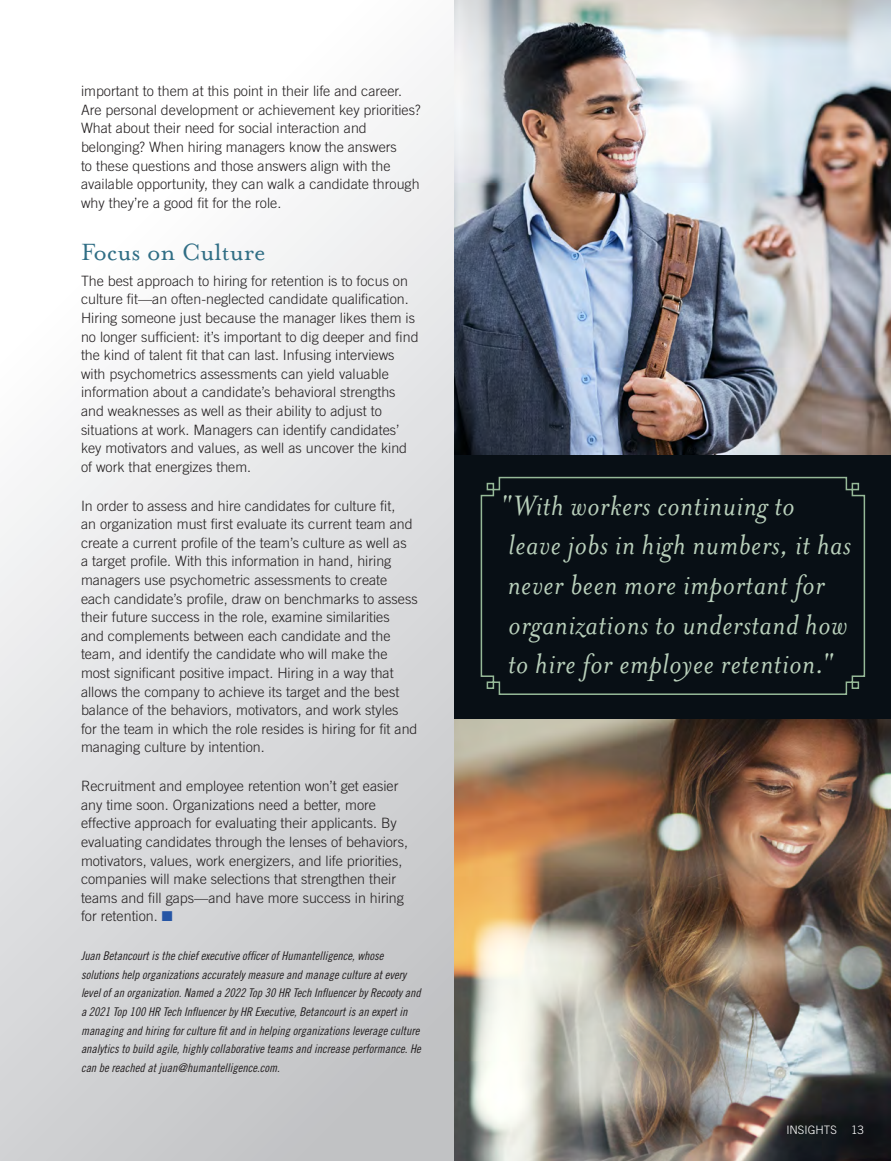
<style>
.page{position:relative;width:891px;height:1161px;background:#fff}
.page>*{position:absolute;margin:0;border:0;box-sizing:border-box;transform-origin:0 0}
.t1{font:italic 32.25px/39.6px "Mrs Eaves OT";letter-spacing:.02em;color:#b9d0bb}
.t2{font:27px "Mrs Eaves Lining OT";color:#306e85}
.t3{font:300 14.25px/18.6px "Trade Gothic LT Std";color:#231f20}
.t4{font:12px/18.6px "Trade Gothic LT Std Cn 18 Obl";color:#231f20}
.t5{font:300 11.7px "Trade Gothic LT Std";letter-spacing:.005em;color:#fff}
.s1{color:#2555a5}
</style>
<div class="page">
<div style="left:0;top:0;width:494px;height:1161px;background:linear-gradient(to bottom,#fff,#c5c6c8)"></div>
<img style="left:455px;top:0;width:436px;height:455px">
<img style="left:455px;top:719px;width:436px;height:442px">
<div style="left:455px;top:455px;width:436px;height:264px;background:#080f15"></div>
<svg style="left:480px;top:476px;width:386px;height:219px"></svg>
<p class="t3" style="left:81px;top:82px;width:341px">important to them at this point in their life and career.<br>Are personal development or achievement key priorities?<br>What about their need for social interaction and belonging? When hiring managers know the answers<br>to these questions and those answers align with the available opportunity, they can walk a candidate through why they’re a good fit for the role.</p>
<h2 class="t2" style="left:81px;top:238px;width:186px">Focus on Culture</h2>
<p class="t3" style="left:81px;top:271px;width:339px">The best approach to hiring for retention is to focus on culture fit—an often-neglected candidate qualification.<br>Hiring someone just because the manager likes them is no longer sufficient: it’s important to dig deeper and find the kind of talent fit that can last. Infusing interviews with psychometrics assessments can yield valuable information about a candidate’s behavioral strengths and weaknesses as well as their ability to adjust to situations at work. Managers can identify candidates’ key motivators and values, as well as uncover the kind of work that energizes them.</p>
<p class="t3" style="left:81px;top:496px;width:338px">In order to assess and hire candidates for culture fit,<br>an organization must first evaluate its current team and create a current profile of the team’s culture as well as<br>a target profile. With this information in hand, hiring managers use psychometric assessments to create each candidate’s profile, draw on benchmarks to assess their future success in the role, examine similarities<br>and complements between each candidate and the team, and identify the candidate who will make the most significant positive impact. Hiring in a way that allows the company to achieve its target and the best balance of the behaviors, motivators, and work styles for the team in which the role resides is hiring for fit and managing culture by intention.</p>
<p class="t3" style="left:81px;top:777px;width:329px">Recruitment and employee retention won’t get easier any time soon. Organizations need a better, more effective approach for evaluating their applicants. By evaluating candidates through the lenses of behaviors, motivators, values, work energizers, and life priorities, companies will make selections that strengthen their teams and fill gaps—and have more success in hiring for retention. <span class="s1">■</span></p>
<p class="t4" style="left:81px;top:947px;width:341px">Juan Betancourt is the chief executive officer of Humantelligence, whose solutions help organizations accurately measure and manage culture at every level of an organization. Named a 2022 Top 30 HR Tech Influencer by Recooty and a 2021 Top 100 HR Tech Influencer by HR Executive, Betancourt is an expert in managing and hiring for culture fit and in helping organizations leverage culture analytics to build agile, highly collaborative teams and increase performance. He can be reached at juan@humantelligence.com.</p>
<h1 class="t1" style="left:501px;top:486px;width:352px">"With workers continuing to leave jobs in high numbers, it has never been more important for organizations to understand how to hire for employee retention."</h1>
<p class="t5" style="left:786px;top:1123px;width:79px">INSIGHTS 13</p>
</div>
